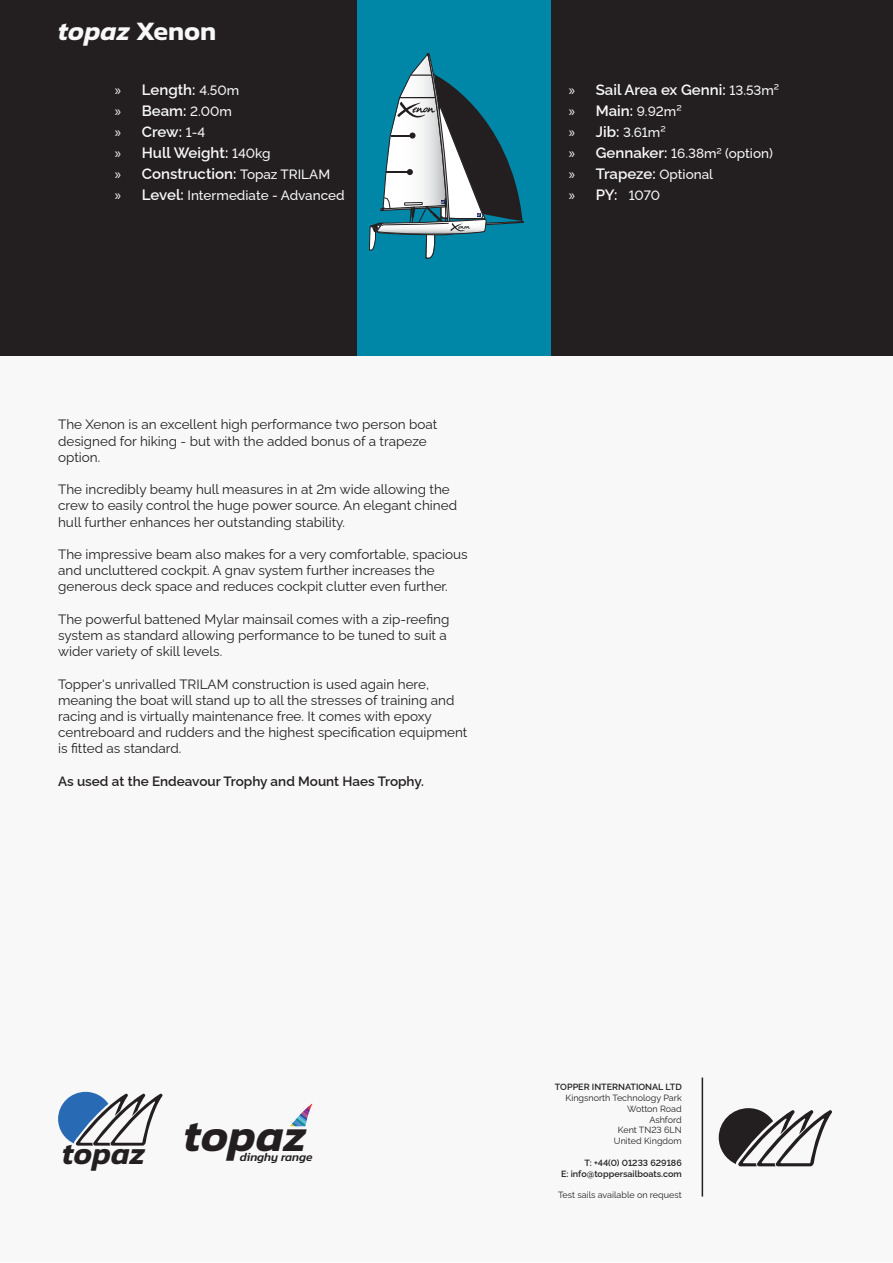
<style>
.page{position:relative;width:893px;height:1263px;background:#fff}
.page>*{position:absolute;margin:0;border:0;box-sizing:border-box;transform-origin:0 0}
.t1{font:italic 600 46.2px "Kanit";color:#231f20}
.t2{font:italic 600 31.2px "Kanit";color:#231f20}
.t3{font:italic 600 27px "Kanit";color:#f8f8f8}
.t4{font:600 15px "Raleway";color:#f8f8f8}
.t5{font:13.5px/16.2px "Raleway";color:#231f20}
.t6{font:500 13.5px "Raleway";color:#f8f8f8}
.t7{font:600 13.5px "Raleway";color:#231f20}
.t8{font:italic 500 12px "Kanit";color:#231f20}
.t9{font:9px "Raleway";color:#231f20}
.t10{font:600 9px "Raleway";color:#231f20}
.s1{font-style:normal}
.s2{font-family:"Myriad Pro";font-weight:400}
.s3{font-weight:500;font-size:13.5px}
.s4{font-family:"Myriad Pro";font-weight:400;font-size:15px}
.s5{font-weight:600;font-size:15px}
</style>
<div class="page">
<div style="left:1px;top:1px;width:892px;height:1261px;background:#f8f8f8"></div>
<svg style="left:719px;top:1108px;width:113px;height:59px"></svg>
<hr style="left:702px;top:1077px;width:1px;height:119px;background:#231f20">
<div style="left:0;top:0;width:893px;height:356px;background:#231f20"></div>
<div style="left:357px;top:0;width:194px;height:356px;background:#0086a6"></div>
<svg style="left:369px;top:54px;width:155px;height:205px"></svg>
<svg style="left:58px;top:1092px;width:104px;height:54px"></svg>
<svg style="left:290px;top:1103px;width:23px;height:25px"></svg>
<p class="t3" style="left:58px;top:10px;width:160px">topaz <span class="s1">Xenon</span></p>
<p class="t4" style="left:115px;top:78px;width:126px"><span class="s2">»</span> Length: <span class="s3">4.50m</span></p>
<p class="t4" style="left:115px;top:99px;width:119px"><span class="s2">»</span> Beam: <span class="s3">2.00m</span></p>
<p class="t4" style="left:115px;top:120px;width:92px"><span class="s2">»</span> Crew: <span class="s3">1-4</span></p>
<p class="t4" style="left:115px;top:141px;width:157px"><span class="s2">»</span> Hull Weight: <span class="s3">140kg</span></p>
<p class="t4" style="left:115px;top:162px;width:217px"><span class="s2">»</span> Construction: <span class="s3">Topaz TRILAM</span></p>
<p class="t6" style="left:115px;top:184px;width:231px"><span class="s4">»</span> <span class="s5">Level:</span> Intermediate - Advanced</p>
<p class="t5" style="left:58px;top:415px;width:381px">The Xenon is an excellent high performance two person boat designed for hiking - but with the added bonus of a trapeze option.</p>
<p class="t5" style="left:58px;top:480px;width:400px">The incredibly beamy hull measures in at 2m wide allowing the crew to easily control the huge power source. An elegant chined hull further enhances her outstanding stability.</p>
<p class="t5" style="left:58px;top:545px;width:411px">The impressive beam also makes for a very comfortable, spacious and uncluttered cockpit. A gnav system further increases the generous deck space and reduces cockpit clutter even further.</p>
<p class="t5" style="left:58px;top:609px;width:393px">The powerful battened Mylar mainsail comes with a zip-reefing system as standard allowing performance to be tuned to suit a wider variety of skill levels.</p>
<p class="t5" style="left:58px;top:674px;width:411px">Topper's unrivalled TRILAM construction is used again here, meaning the boat will stand up to all the stresses of training and racing and is virtually maintenance free. It comes with epoxy centreboard and rudders and the highest specification equipment is fitted as standard.</p>
<p class="t7" style="left:58px;top:770px;width:367px">As used at the Endeavour Trophy and Mount Haes Trophy.</p>
<p class="t4" style="left:569px;top:78px;width:212px"><span class="s2">»</span> Sail Area ex Genni: <span class="s3">13.53m2</span></p>
<p class="t6" style="left:569px;top:100px;width:114px"><span class="s4">»</span> <span class="s5">Main:</span> 9.92m2</p>
<p class="t6" style="left:569px;top:121px;width:98px"><span class="s4">»</span> <span class="s5">Jib:</span> 3.61m2</p>
<p class="t6" style="left:569px;top:142px;width:206px"><span class="s4">»</span> <span class="s5">Gennaker:</span> 16.38m2 (option)</p>
<p class="t4" style="left:569px;top:162px;width:146px"><span class="s2">»</span> Trapeze: <span class="s3">Optional</span></p>
<p class="t6" style="left:569px;top:184px;width:93px"><span class="s4">»</span> <span class="s5">PY:</span> 1070</p>
<p class="t2" style="left:62px;top:1130px;width:85px">topaz</p>
<p class="t1" style="left:184px;top:1100px;width:124px">topaz</p>
<p class="t8" style="left:240px;top:1148px;width:74px">dinghy range</p>
<p class="t10" style="left:555px;top:1080px;width:128px">TOPPER INTERNATIONAL LTD</p>
<p class="t9" style="left:566px;top:1090px;width:118px">Kingsnorth Technology Park</p>
<p class="t9" style="left:627px;top:1101px;width:56px">Wotton Road</p>
<p class="t9" style="left:649px;top:1112px;width:34px">Ashford</p>
<p class="t9" style="left:618px;top:1123px;width:65px">Kent TN23 6LN</p>
<p class="t9" style="left:614px;top:1134px;width:69px">United Kingdom</p>
<p class="t10" style="left:585px;top:1155px;width:99px">T: +44(0) 01233 629186</p>
<p class="t10" style="left:561px;top:1166px;width:122px">E: info@toppersailboats.com</p>
<p class="t9" style="left:558px;top:1188px;width:125px">Test sails available on request</p>
</div>
